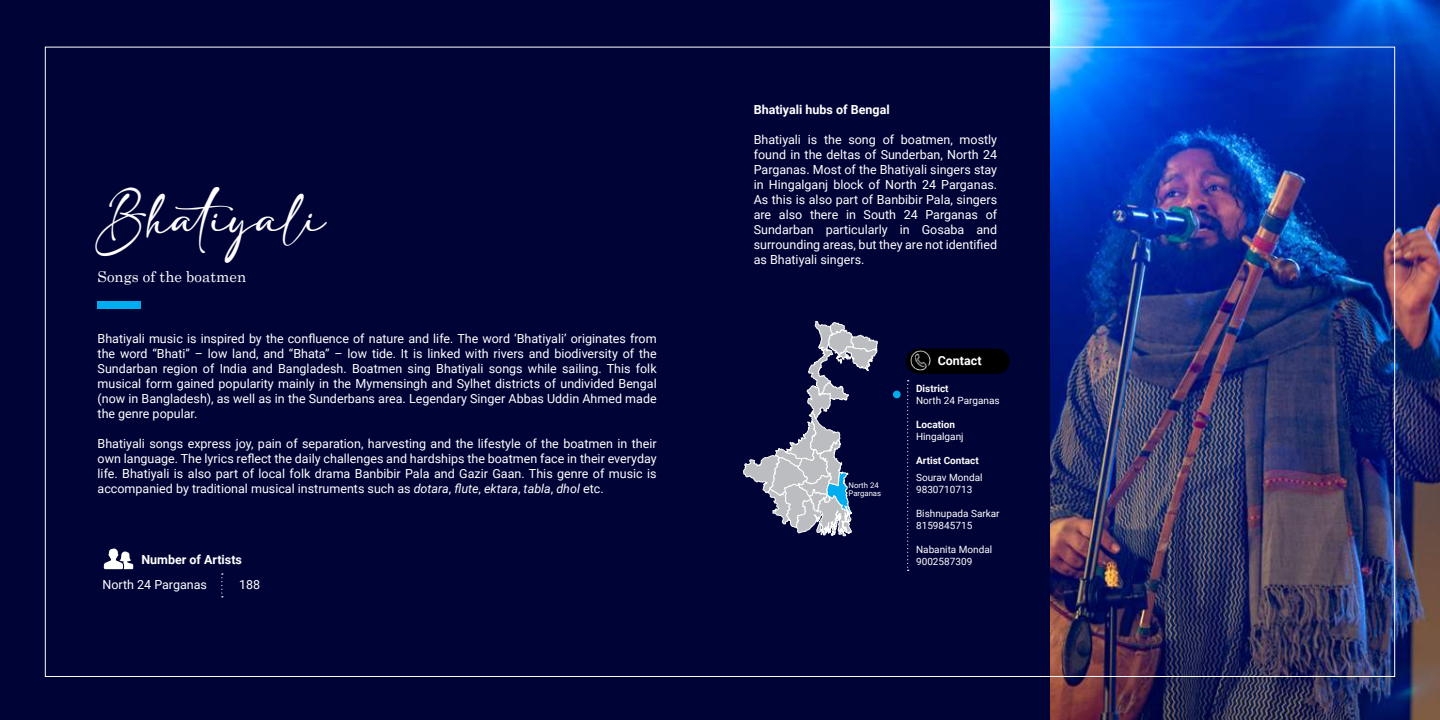
<style>
.page{position:relative;width:1440px;height:720px;background:#fff}
.page>*{position:absolute;margin:0;border:0;box-sizing:border-box;transform-origin:0 0}
.t1{font:37.5px "adelia";color:#fff}
.t2{font:15px "Century Schoolbook";color:#fff}
.t3{font:12.5px/15px "Roboto";color:#fff;text-align:justify}
.t4{font:700 12.5px "Roboto";color:#fff}
.t5{font:10px/12px "Roboto";color:#fff}
.t6{font:700 10px "Roboto";color:#fff}
.t7{font:7.75px/8px "Roboto";color:#fff}
.s1{font-style:italic}
</style>
<div class="page">
<img style="left:1049px;top:0;width:391px;height:720px">
<div style="left:0;top:0;width:1049px;height:720px;background:#000336"></div>
<div style="left:98px;top:302px;width:43px;height:7px;background:#00adef"></div>
<svg style="left:743px;top:321px;width:135px;height:215px"></svg>
<svg style="left:907px;top:380px;width:2px;height:191px"></svg>
<div style="left:893px;top:391px;width:8px;height:7px;background:#00adef;border-radius:50%"></div>
<svg style="left:104px;top:548px;width:29px;height:21px"></svg>
<svg style="left:221px;top:573px;width:2px;height:24px"></svg>
<div style="left:906px;top:349px;width:104px;height:25px;background:#000;border-radius:13px"></div>
<img style="left:910px;top:351px;width:20px;height:20px">
<h1 class="t1" style="left:95px;top:199px;width:231px">Bh愀琀iyali</h1>
<p class="t2" style="left:98px;top:271px;width:150px">Songs of the boatmen</p>
<p class="t3" style="left:98px;top:330px;width:561px">Bhatiyali music is inspired by the con昀氀uence of nature and life. The word ‘Bhatiyali’ originates from the word “Bhati” – low land, and “Bhata” – low tide. It is linked with rivers and biodiversity of the Sundarban region of India and Bangladesh. Boatmen sing Bhatiyali songs while sailing. This folk musical form gained popularity mainly in the Mymensingh and Sylhet districts of undivided Bengal (now in Bangladesh), as well as in the Sunderbans area. Legendary Singer Abbas Uddin Ahmed made the genre popular.</p>
<p class="t3" style="left:98px;top:435px;width:561px">Bhatiyali songs express joy, pain of separation, harvesting and the lifestyle of the boatmen in their own language. The lyrics re昀氀ect the daily challenges and hardships the boatmen face in their everyday life. Bhatiyali is also part of local folk drama Banbibir Pala and Gazir Gaan. This genre of music is accompanied by traditional musical instruments such as <span class="s1">dotara</span>, <span class="s1">昀氀ute</span>, <span class="s1">ektara</span>, <span class="s1">tabla</span>, <span class="s1">dhol</span> etc.</p>
<p class="t4" style="left:141px;top:554px;width:102px">Number of Artists</p>
<p class="t3" style="left:103px;top:578px;width:106px">North 24 Parganas</p>
<p class="t3" style="left:239px;top:578px;width:23px">188</p>
<p class="t4" style="left:754px;top:104px;width:137px">Bhatiyali hubs of Bengal</p>
<p class="t3" style="left:754px;top:133px;width:245px">Bhatiyali is the song of boatmen, mostly found in the deltas of Sunderban, North 24<br>Parganas. Most of the Bhatiyali singers stay in Hingalganj block of North 24 Parganas.<br>As this is also part of Banbibir Pala, singers are also there in South 24 Parganas of Sundarban particularly in Gosaba and surrounding areas, but they are not identi昀椀ed as Bhatiyali singers.</p>
<p class="t7" style="left:849px;top:482px;width:34px">North 24<br>Parganas</p>
<p class="t4" style="left:938px;top:355px;width:45px">Contact</p>
<p class="t6" style="left:916px;top:385px;width:34px">District</p>
<p class="t5" style="left:916px;top:395px;width:85px">North 24 Parganas</p>
<p class="t6" style="left:916px;top:421px;width:40px">Location</p>
<p class="t5" style="left:916px;top:430px;width:49px">Hingalganj</p>
<p class="t6" style="left:916px;top:457px;width:64px">Artist Contact</p>
<p class="t5" style="left:916px;top:472px;width:68px">Sourav Mondal<br>9830710713</p>
<p class="t5" style="left:916px;top:508px;width:85px">Bishnupada Sarkar<br>8159845715</p>
<p class="t5" style="left:916px;top:544px;width:78px">Nabanita Mondal<br>9002587309</p>
</div>
